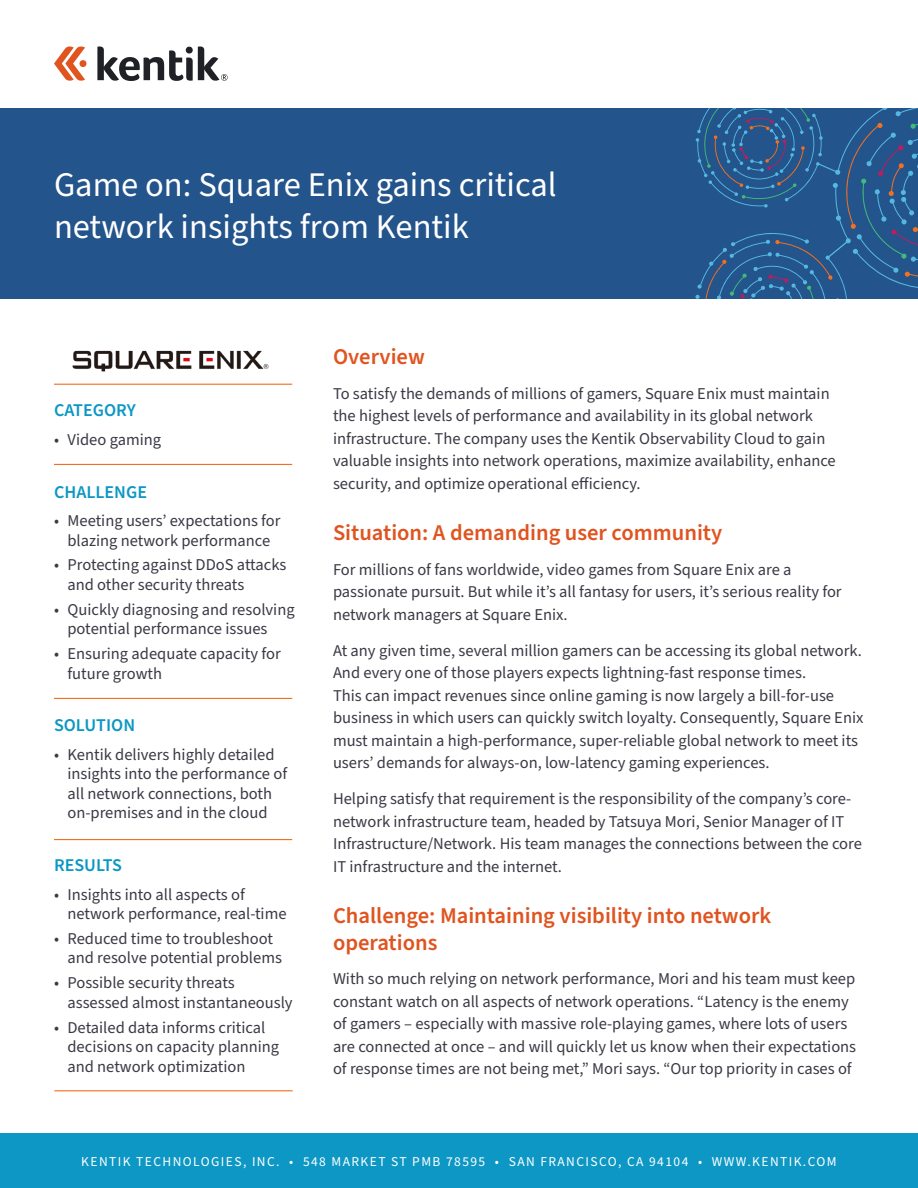
<style>
.page{position:relative;width:918px;height:1188px;background:#fff}
.page>*{position:absolute;margin:0;border:0;box-sizing:border-box;transform-origin:0 0}
.t1{font:34.5px/42px "Source Sans Pro";color:#fff}
.t2{font:600 22.5px/27px "Source Sans Pro";color:#e05420}
.t3{font:600 18px "Source Sans Pro";color:#0d97c4}
.t4{font:16.5px/22.5px "Source Sans Pro";color:#393a45}
.t5{font:13.5px "Source Sans Pro";letter-spacing:.105em;color:#fff}
</style>
<div class="page">
<div style="left:0;top:108px;width:918px;height:191px;background:#23548b"></div>
<div style="left:0;top:1134px;width:918px;height:54px;background:#0d97c4"></div>
<svg style="left:695px;top:108px;width:223px;height:191px"></svg>
<hr style="left:54px;top:384px;width:238px;height:1px;background:#f36f21">
<hr style="left:54px;top:464px;width:238px;height:1px;background:#f36f21">
<hr style="left:54px;top:839px;width:238px;height:1px;background:#f36f21">
<hr style="left:54px;top:698px;width:238px;height:1px;background:#f36f21">
<hr style="left:54px;top:1090px;width:239px;height:1px;background:#f36f21">
<img style="left:55px;top:350px;width:226px;height:35px">
<svg style="left:54px;top:47px;width:32px;height:34px"></svg>
<svg style="left:97px;top:46px;width:131px;height:35px"></svg>
<h1 class="t1" style="left:54px;top:164px;width:504px">Game on: Square Enix gains critical network insights from Kentik</h1>
<p class="t3" style="left:54px;top:398px;width:83px">CATEGORY</p>
<p class="t4" style="left:54px;top:429px;width:109px">• Video gaming</p>
<p class="t3" style="left:54px;top:480px;width:95px">CHALLENGE</p>
<p class="t4" style="left:54px;top:511px;width:228px;line-height:19.5px;text-align:center">• Meeting users’ expectations for blazing network performance</p>
<p class="t4" style="left:67px;top:556px;width:221px;line-height:19.5px;text-indent:-13px">• Protecting against DDoS attacks and other security threats</p>
<p class="t4" style="left:67px;top:600px;width:229px;line-height:19.5px;text-indent:-13px">• Quickly diagnosing and resolving potential performance issues</p>
<p class="t4" style="left:67px;top:645px;width:215px;line-height:19.5px;text-indent:-13px">• Ensuring adequate capacity for future growth</p>
<p class="t3" style="left:54px;top:713px;width:83px">SOLUTION</p>
<p class="t4" style="left:67px;top:745px;width:221px;line-height:19.5px;text-indent:-13px">• Kentik delivers highly detailed insights into the performance of all network connections, both on-premises and in the cloud</p>
<p class="t3" style="left:54px;top:853px;width:70px">RESULTS</p>
<p class="t4" style="left:67px;top:885px;width:221px;line-height:19.5px;text-indent:-13px">• Insights into all aspects of network performance, real-time</p>
<p class="t4" style="left:67px;top:929px;width:216px;line-height:19.5px;text-indent:-13px">• Reduced time to troubleshoot and resolve potential problems</p>
<p class="t4" style="left:67px;top:974px;width:227px;line-height:19.5px;text-indent:-13px">• Possible security threats assessed almost instantaneously</p>
<p class="t4" style="left:67px;top:1018px;width:213px;line-height:19.5px;text-indent:-13px">• Detailed data informs critical decisions on capacity planning and network optimization</p>
<h2 class="t2" style="left:333px;top:344px;width:93px">Overview</h2>
<p class="t4" style="left:333px;top:383px;width:504px">To satisfy the demands of millions of gamers, Square Enix must maintain the highest levels of performance and availability in its global network infrastructure. The company uses the Kentik Observability Cloud to gain valuable insights into network operations, maximize availability, enhance security, and optimize operational efficiency.</p>
<h2 class="t2" style="left:333px;top:520px;width:391px">Situation: A demanding user community</h2>
<p class="t4" style="left:333px;top:558px;width:510px">For millions of fans worldwide, video games from Square Enix are a passionate pursuit. But while it’s all fantasy for users, it’s serious reality for network managers at Square Enix.</p>
<p class="t4" style="left:333px;top:639px;width:532px">At any given time, several million gamers can be accessing its global network.<br>And every one of those players expects lightning-fast response times.<br>This can impact revenues since online gaming is now largely a bill-for-use business in which users can quickly switch loyalty. Consequently, Square Enix must maintain a high-performance, super-reliable global network to meet its users’ demands for always-on, low-latency gaming experiences.</p>
<p class="t4" style="left:333px;top:788px;width:531px">Helping satisfy that requirement is the responsibility of the company’s core&shy;network infrastructure team, headed by Tatsuya Mori, Senior Manager of IT Infrastructure/Network. His team manages the connections between the core IT infrastructure and the internet.</p>
<h2 class="t2" style="left:333px;top:902px;width:440px">Challenge: Maintaining visibility into network operations</h2>
<p class="t4" style="left:333px;top:968px;width:525px">With so much relying on network performance, Mori and his team must keep constant watch on all aspects of network operations. “Latency is the enemy of gamers – especially with massive role-playing games, where lots of users are connected at once – and will quickly let us know when their expectations of response times are not being met,” Mori says. “Our top priority in cases of</p>
<p class="t5" style="left:81px;top:1152px;width:757px">KENTIK TECHNOLOGIES, INC. • 548 MARKET ST PMB 78595 • SAN FRANCISCO, CA 94104 • WWW.KENTIK.COM</p>
</div>
